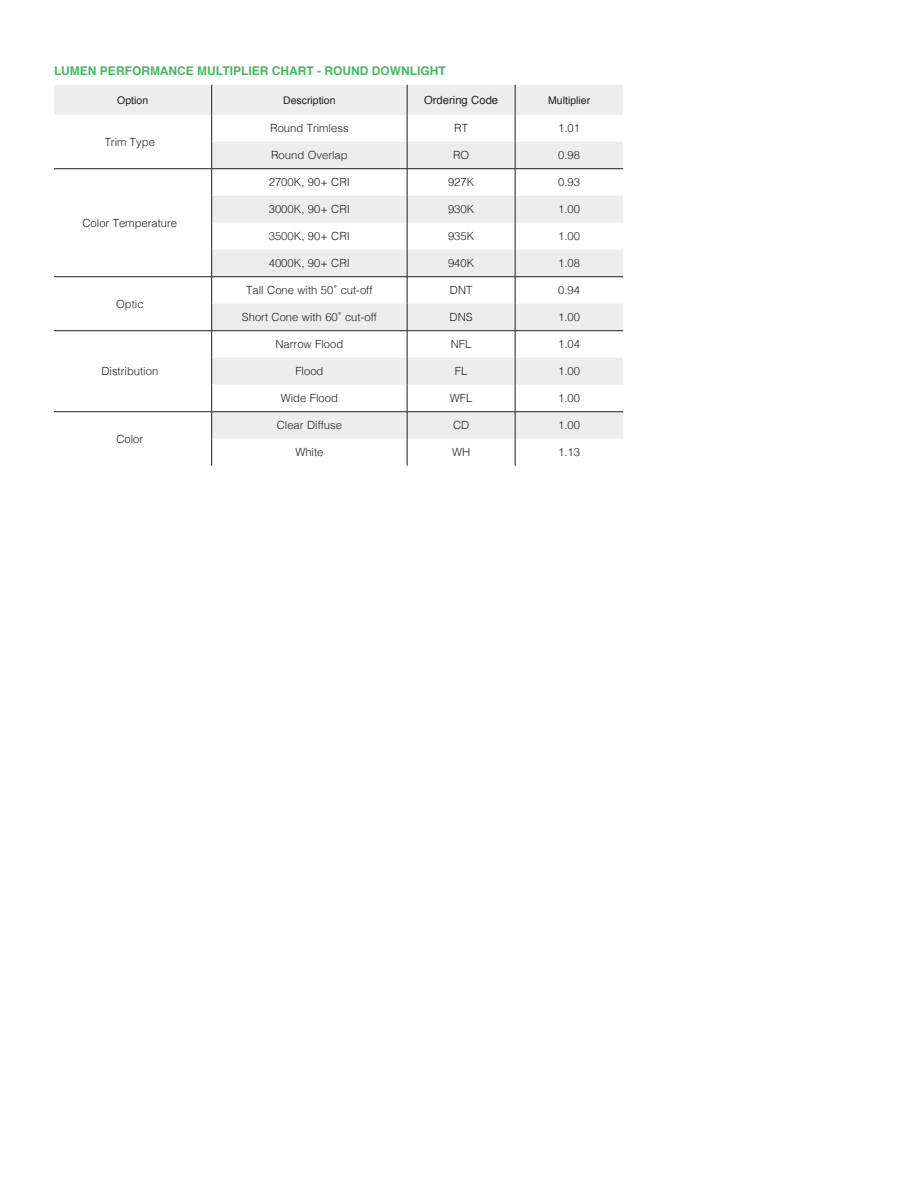
<style>
.page{position:relative;width:918px;height:1188px;background:#fff}
.page>*{position:absolute;margin:0;border:0;box-sizing:border-box;transform-origin:0 0}
.Sub-Title_Specificat{font:700 12px "Helvetica";color:#46b85f}
.t1{font:300 11.25px "Helvetica";color:#231f20}
.t2{font:11.25px "Helvetica";color:#231f20}
.t3{font:10.5px "Helvetica";color:#231f20}
</style>
<div class="page">
<svg style="left:54px;top:85px;width:569px;height:354px"></svg>
<hr style="left:211px;top:85px;width:1px;height:30px;background:#231f20">
<svg style="left:211px;top:115px;width:1px;height:351px"></svg>
<hr style="left:54px;top:276px;width:158px;height:1px;background:#231f20">
<hr style="left:212px;top:276px;width:195px;height:1px;background:#231f20">
<hr style="left:407px;top:276px;width:108px;height:1px;background:#231f20">
<hr style="left:515px;top:276px;width:108px;height:1px;background:#231f20">
<hr style="left:54px;top:411px;width:158px;height:1px;background:#231f20">
<hr style="left:212px;top:411px;width:195px;height:1px;background:#231f20">
<hr style="left:407px;top:411px;width:108px;height:1px;background:#231f20">
<hr style="left:515px;top:411px;width:108px;height:1px;background:#231f20">
<hr style="left:54px;top:330px;width:158px;height:1px;background:#231f20">
<hr style="left:212px;top:330px;width:195px;height:1px;background:#231f20">
<hr style="left:407px;top:330px;width:108px;height:1px;background:#231f20">
<hr style="left:515px;top:330px;width:108px;height:1px;background:#231f20">
<hr style="left:407px;top:85px;width:1px;height:30px;background:#231f20">
<hr style="left:515px;top:85px;width:1px;height:30px;background:#231f20">
<svg style="left:407px;top:115px;width:1px;height:351px"></svg>
<svg style="left:515px;top:115px;width:1px;height:351px"></svg>
<hr style="left:54px;top:168px;width:158px;height:1px;background:#231f20">
<hr style="left:212px;top:168px;width:195px;height:1px;background:#231f20">
<hr style="left:407px;top:168px;width:108px;height:1px;background:#231f20">
<hr style="left:515px;top:168px;width:108px;height:1px;background:#231f20">
<p class="Sub-Title_Specificat" style="left:54px;top:61px;width:393px">LUMEN PERFORMANCE MULTIPLIER CHART - ROUND DOWNLIGHT</p>
<p class="t3" style="left:117px;top:92px;width:32px">Option</p>
<p class="t3" style="left:283px;top:92px;width:54px">Description</p>
<p class="t2" style="left:424px;top:91px;width:76px">Ordering Code</p>
<p class="t3" style="left:548px;top:92px;width:43px">Multiplier</p>
<p class="t1" style="left:105px;top:132px;width:52px">Trim Type</p>
<p class="t1" style="left:270px;top:119px;width:80px">Round Trimless</p>
<p class="t1" style="left:454px;top:119px;width:15px">RT</p>
<p class="t1" style="left:558px;top:119px;width:23px">1.01</p>
<p class="t1" style="left:271px;top:146px;width:78px">Round Overlap</p>
<p class="t1" style="left:453px;top:146px;width:18px">RO</p>
<p class="t1" style="left:558px;top:146px;width:23px">0.98</p>
<p class="t1" style="left:82px;top:213px;width:96px">Color Temperature</p>
<p class="t1" style="left:116px;top:294px;width:29px">Optic</p>
<p class="t1" style="left:101px;top:362px;width:58px">Distribution</p>
<p class="t1" style="left:116px;top:429px;width:28px">Color</p>
<p class="t1" style="left:269px;top:173px;width:83px">2700K, 90+ CRI</p>
<p class="t1" style="left:448px;top:173px;width:28px">927K</p>
<p class="t1" style="left:558px;top:173px;width:23px">0.93</p>
<p class="t1" style="left:269px;top:200px;width:83px">3000K, 90+ CRI</p>
<p class="t1" style="left:448px;top:200px;width:28px">930K</p>
<p class="t1" style="left:558px;top:200px;width:23px">1.00</p>
<p class="t1" style="left:269px;top:227px;width:83px">3500K, 90+ CRI</p>
<p class="t1" style="left:448px;top:227px;width:28px">935K</p>
<p class="t1" style="left:558px;top:227px;width:23px">1.00</p>
<p class="t1" style="left:269px;top:254px;width:83px">4000K, 90+ CRI</p>
<p class="t1" style="left:448px;top:254px;width:28px">940K</p>
<p class="t1" style="left:558px;top:254px;width:23px">1.08</p>
<p class="t1" style="left:246px;top:281px;width:128px">Tall Cone with 50˚ cut-off</p>
<p class="t1" style="left:450px;top:281px;width:24px">DNT</p>
<p class="t1" style="left:558px;top:281px;width:23px">0.94</p>
<p class="t1" style="left:242px;top:308px;width:137px">Short Cone with 60˚ cut-off</p>
<p class="t1" style="left:450px;top:308px;width:25px">DNS</p>
<p class="t1" style="left:558px;top:308px;width:23px">1.00</p>
<p class="t1" style="left:276px;top:335px;width:69px">Narrow Flood</p>
<p class="t1" style="left:451px;top:335px;width:22px">NFL</p>
<p class="t1" style="left:558px;top:335px;width:23px">1.04</p>
<p class="t1" style="left:295px;top:362px;width:30px">Flood</p>
<p class="t1" style="left:455px;top:362px;width:14px">FL</p>
<p class="t1" style="left:558px;top:362px;width:23px">1.00</p>
<p class="t1" style="left:281px;top:389px;width:59px">Wide Flood</p>
<p class="t1" style="left:450px;top:389px;width:24px">WFL</p>
<p class="t1" style="left:558px;top:389px;width:23px">1.00</p>
<p class="t1" style="left:277px;top:416px;width:67px">Clear Diffuse</p>
<p class="t1" style="left:453px;top:416px;width:18px">CD</p>
<p class="t1" style="left:558px;top:416px;width:23px">1.00</p>
<p class="t1" style="left:295px;top:443px;width:30px">White</p>
<p class="t1" style="left:452px;top:443px;width:20px">WH</p>
<p class="t1" style="left:558px;top:443px;width:23px">1.13</p>
</div>
